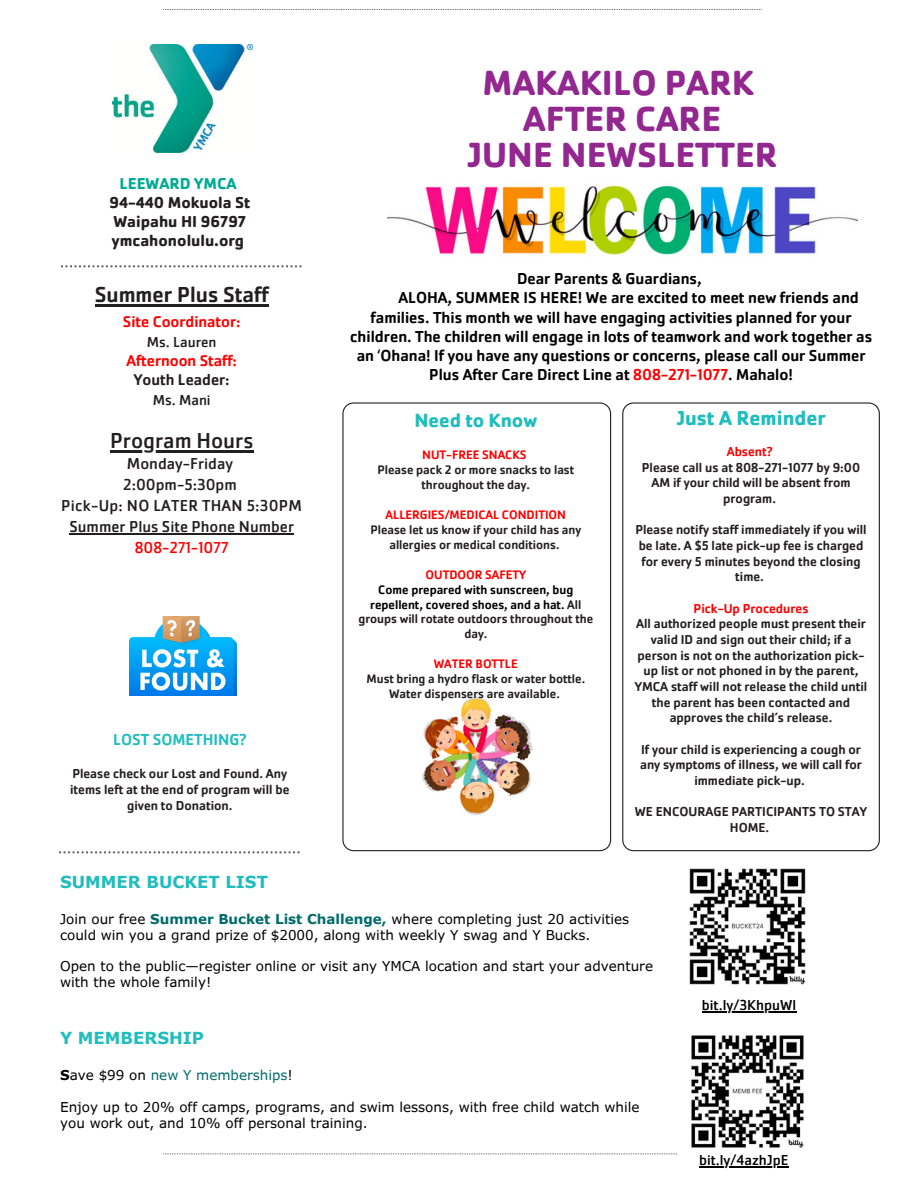
<style>
.page{position:relative;width:918px;height:1188px;background:#fff}
.page>*{position:absolute;margin:0;border:0;box-sizing:border-box;transform-origin:0 0}
.t1{font:700 36.3px/36px "Cachet Pro";color:#92278f;text-align:center}
.t2{font:500 22.5px "Cachet Pro";color:#231f20}
.t3{font:22.5px "Cachet Pro";color:#231f20}
.t4{font:700 20.85px "Cachet Pro";color:#20bdbe}
.t5{font:700 19.95px "Cachet Pro";color:#20bdbe}
.t6{font:700 16.5px "Verdana Pro";color:#20bdbe}
.t7{font:500 16.35px "Cachet Pro";color:#000}
.t8{font:16.35px/20.9px "Cachet Pro";color:#231f20;text-align:center}
.t9{font:700 16.35px/19px "Cachet Pro";color:#231f20;text-align:center}
.t10{font:500 16.35px "Cachet Pro";color:#20bdbe}
.t11{font:16.35px "Cachet Pro";color:#f00}
.t12{font:500 16.2px/19.8px "Cachet Pro";color:#f00;text-align:center}
.t13{font:15px "Cachet Pro";color:#000}
.t14{font:15px "Cachet Pro";color:#231f20}
.t15{font:500 13.5px/15.8px "Cachet Pro";color:#231f20;text-align:center}
.t16{font:13.5px/15.8px "Verdana Pro";color:#000}
.t17{font:13.5px "Verdana Pro";color:#006b6b}
.t18{font:500 12.75px/15px "Cachet Pro";color:#231f20;text-align:center}
.t19{font:500 12.75px/15px "Cachet Pro";color:#000;text-align:center}
.s1{color:#00ab94}
.s2{color:#231f20}
.s3{font-family:"Noto Sans";font-weight:400}
.s4{color:#f00}
.s5{font-weight:700;color:#006b6b}
.s6{font-weight:700;color:#000}
.s7{color:#000}
</style>
<div class="page">
<img style="left:112px;top:45px;width:141px;height:108px">
<svg style="left:163px;top:9px;width:599px;height:1px"></svg>
<svg style="left:163px;top:1154px;width:514px;height:1px"></svg>
<svg style="left:59px;top:851px;width:241px;height:2px"></svg>
<svg style="left:61px;top:265px;width:241px;height:2px"></svg>
<svg style="left:622px;top:402px;width:258px;height:449px"></svg>
<img style="left:129px;top:616px;width:107px;height:79px">
<svg style="left:342px;top:402px;width:269px;height:449px"></svg>
<img style="left:387px;top:185px;width:471px;height:70px">
<img style="left:411px;top:694px;width:130px;height:120px">
<hr style="left:95px;top:304px;width:174px;height:2px;background:#231f20">
<hr style="left:110px;top:450px;width:144px;height:3px;background:#231f20">
<hr style="left:70px;top:533px;width:224px;height:1px;background:#231f20">
<hr style="left:702px;top:1012px;width:94px;height:1px;background:#000">
<img style="left:691px;top:1035px;width:113px;height:113px">
<hr style="left:699px;top:1166px;width:90px;height:1px;background:#000">
<img style="left:689px;top:868px;width:117px;height:117px">
<p class="t9" style="left:109px;top:174px;width:142px"><span class="s1">LEEWARD YMCA<br></span>94-440 Mokuola St<br>Waipahu HI 96797 ymcahonolulu.org</p>
<h6 class="t2" style="left:95px;top:280px;width:175px">Summer Plus Staff</h6>
<h6 class="t12" style="left:123px;top:312px;width:119px">Site Coordinator:</h6>
<h6 class="t14" style="left:147px;top:332px;width:71px">Ms. Lauren</h6>
<h6 class="t12" style="left:127px;top:350px;width:112px">Afternoon Staff:<br><span class="s2">Youth Leader:</span></h6>
<h6 class="t14" style="left:153px;top:391px;width:59px">Ms. Mani</h6>
<h6 class="t3" style="left:110px;top:426px;width:145px">Program Hours</h6>
<h6 class="t8" style="left:61px;top:453px;width:242px">Monday-Friday<br>2:00pm-5:30pm<br>Pick-Up: NO LATER THAN 5:30PM<br>Summer Plus Site Phone Number</h6>
<h6 class="t11" style="left:135px;top:537px;width:95px">808-271-1077</h6>
<h6 class="t10" style="left:113px;top:729px;width:135px">LOST SOMETHING?</h6>
<p class="t15" style="left:70px;top:766px;width:221px">Please check our Lost and Found. Any items left at the end of program will be given to Donation.</p>
<h2 class="t1" style="left:467px;top:65px;width:312px">MAKAKILO PARK<br>AFTER CARE<br>JUNE NEWSLETTER</h2>
<p class="t7" style="left:517px;top:268px;width:186px">Dear Parents &amp; Guardians,</p>
<p class="t7" style="left:398px;top:288px;width:462px">ALOHA, SUMMER IS HERE! We are excited to meet new friends and</p>
<p class="t7" style="left:371px;top:307px;width:483px">families. This month we will have engaging activities planned for your</p>
<p class="t7" style="left:350px;top:326px;width:523px">children. The children will engage in lots of teamwork and work together as</p>
<p class="t7" style="left:357px;top:345px;width:510px">an <span class="s3">ʻ</span>Ohana! If you have any questions or concerns, please call our Summer</p>
<p class="t7" style="left:429px;top:364px;width:365px">Plus After Care Direct Line at <span class="s4">808-271-1077</span>. Mahalo!</p>
<h2 class="t4" style="left:676px;top:405px;width:151px">Just A Reminder</h2>
<h6 class="t15" style="left:642px;top:443px;width:220px"><span class="s4">Absent?<br></span>Please call us at 808-271-1077 by 9:00<br>AM if your child will be absent from program.</h6>
<h6 class="t15" style="left:635px;top:522px;width:233px">Please notify staff immediately if you will be late. A $5 late pick-up fee is charged for every 5 minutes beyond the closing time.</h6>
<h6 class="t15" style="left:635px;top:600px;width:234px"><span class="s4">Pick-Up Procedures<br></span>All authorized people must present their valid ID and sign out their child; if a person is not on the authorization pick&shy;up list or not phoned in by the parent, YMCA staff will not release the child until the parent has been contacted and approves the child’s release.</h6>
<h6 class="t15" style="left:640px;top:741px;width:223px">If your child is experiencing a cough or any symptoms of illness, we will call for immediate pick-up.</h6>
<h5 class="t15" style="left:635px;top:804px;width:234px">WE ENCOURAGE PARTICIPANTS TO STAY<br>HOME.</h5>
<h4 class="t5" style="left:414px;top:407px;width:124px">Need to Know</h4>
<p class="t18" style="left:378px;top:447px;width:198px"><span class="s4">NUT-FREE SNACKS<br></span>Please pack 2 or more snacks to last throughout the day.</p>
<h3 class="t18" style="left:370px;top:507px;width:212px"><span class="s4">ALLERGIES/MEDICAL CONDITION<br></span>Please let us know if your child has any allergies or medical conditions.</h3>
<h6 class="t19" style="left:359px;top:567px;width:236px"><span class="s4">OUTDOOR SAFETY<br></span>Come prepared with sunscreen, bug repellent, covered shoes, and a hat. <span class="s2">All groups will rotate outdoors throughout the day.</span></h6>
<h1 class="t18" style="left:366px;top:657px;width:220px"><span class="s4">WATER BOTTLE<br></span>Must bring a hydro flask or water bottle.<br>Water dispensers are available.</h1>
<h3 class="t6" style="left:60px;top:871px;width:209px">SUMMER BUCKET LIST</h3>
<p class="t16" style="left:60px;top:911px;width:571px">Join our free <span class="s5">Summer Bucket List Challenge,</span> where completing just 20 activities could win you a grand prize of $2000, along with weekly Y swag and Y Bucks.</p>
<p class="t16" style="left:60px;top:958px;width:594px">Open to the public—register online or visit any YMCA location and start your adventure with the whole family!</p>
<p class="t6" style="left:60px;top:1028px;width:145px">Y MEMBERSHIP</p>
<h4 class="t17" style="left:60px;top:1067px;width:234px"><span class="s6">S</span><span class="s7">ave $99 on</span> new Y memberships<span class="s7">!</span></h4>
<h3 class="t16" style="left:60px;top:1099px;width:581px">Enjoy up to 20% off camps, programs, and swim lessons, with free child watch while you work out, and 10% off personal training.</h3>
<p class="t13" style="left:702px;top:996px;width:96px">bit.ly/3KhpuWl</p>
<p class="t13" style="left:699px;top:1150px;width:91px">bit.ly/4azhJpE</p>
</div>
